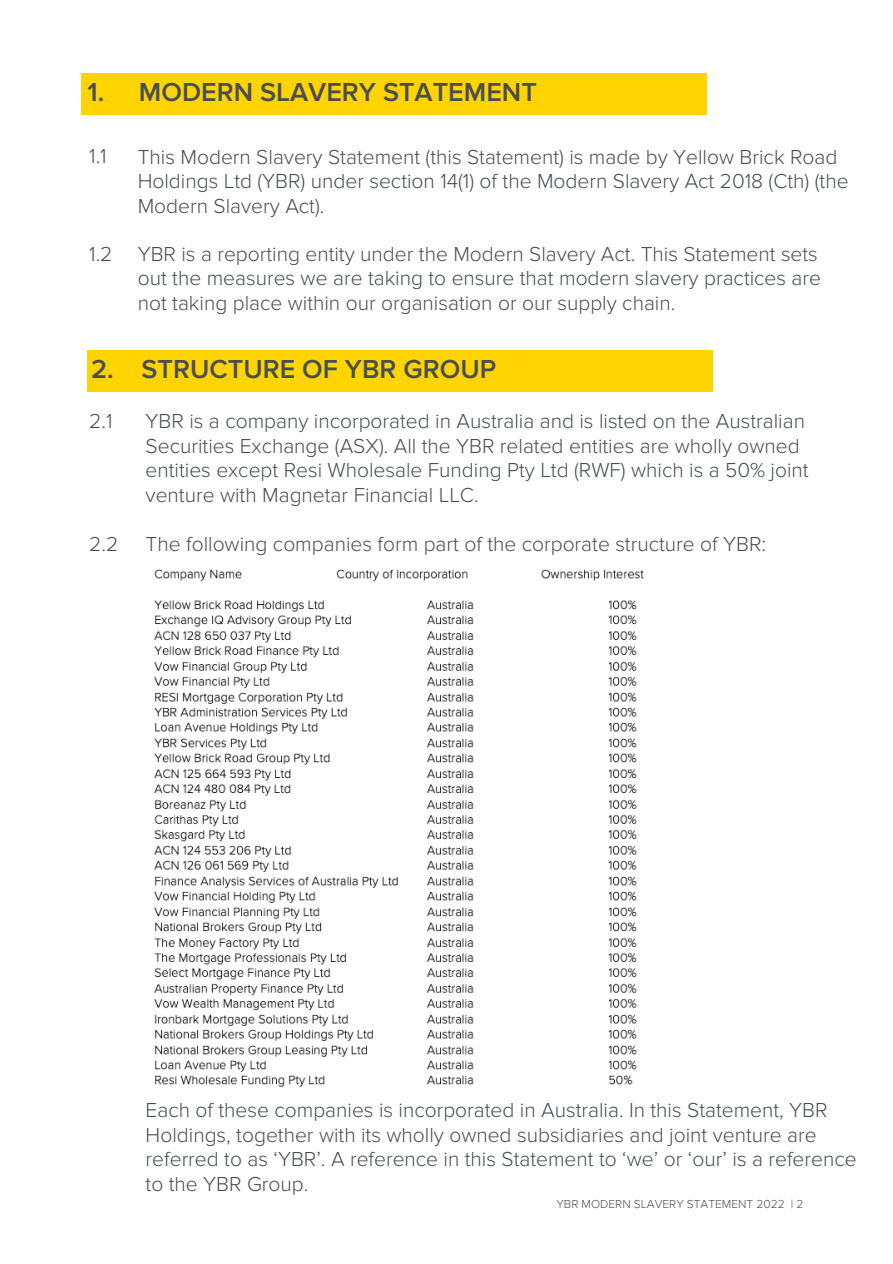
<style>
.page{position:relative;width:893px;height:1264px;background:#fff}
.page>*{position:absolute;margin:0;border:0;box-sizing:border-box;transform-origin:0 0}
.t1{font:600 27px "Proxima Nova";color:#484e53}
.t2{font:300 21px/24.8px "Proxima Nova";color:#484e53}
.t3{font:300 12px "Proxima Nova";color:#484e53}
</style>
<div class="page">
<div style="left:81px;top:73px;width:625px;height:42px;background:#ffd400"></div>
<div style="left:87px;top:350px;width:625px;height:42px;background:#ffd400"></div>
<img style="left:154px;top:569px;width:490px;height:518px">
<p class="t1" style="left:87px;top:76px;width:451px">1. MODERN SLAVERY STATEMENT</p>
<p class="t2" style="left:89px;top:144px;width:19px">1.1</p>
<p class="t2" style="left:89px;top:242px;width:25px">1.2</p>
<p class="t2" style="left:138px;top:145px;width:712px">This Modern Slavery Statement (this Statement) is made by Yellow Brick Road<br>Holdings Ltd (YBR) under section 14(1) of the Modern Slavery Act 2018 (Cth) (the<br>Modern Slavery Act).</p>
<p class="t2" style="left:138px;top:242px;width:684px">YBR is a reporting entity under the Modern Slavery Act. This Statement sets out the measures we are taking to ensure that modern slavery practices are not taking place within our organisation or our supply chain.</p>
<p class="t1" style="left:91px;top:352px;width:406px">2. STRUCTURE OF YBR GROUP</p>
<p class="t2" style="left:89px;top:409px;width:25px">2.1</p>
<p class="t2" style="left:89px;top:532px;width:31px">2.2</p>
<p class="t2" style="left:146px;top:409px;width:664px">YBR is a company incorporated in Australia and is listed on the Australian Securities Exchange (ASX). All the YBR related entities are wholly owned entities except Resi Wholesale Funding Pty Ltd (RWF) which is a 50% joint venture with Magnetar Financial LLC.</p>
<p class="t2" style="left:146px;top:532px;width:622px">The following companies form part of the corporate structure of YBR:</p>
<p class="t2" style="left:146px;top:1097px;width:712px">Each of these companies is incorporated in Australia. In this Statement, YBR Holdings, together with its wholly owned subsidiaries and joint venture are referred to as ‘YBR’. A reference in this Statement to ‘we’ or ‘our’ is a reference to the YBR Group.</p>
<p class="t3" style="left:556px;top:1196px;width:248px">YBR MODERN SLAVERY STATEMENT 2022 | 2</p>
</div>
